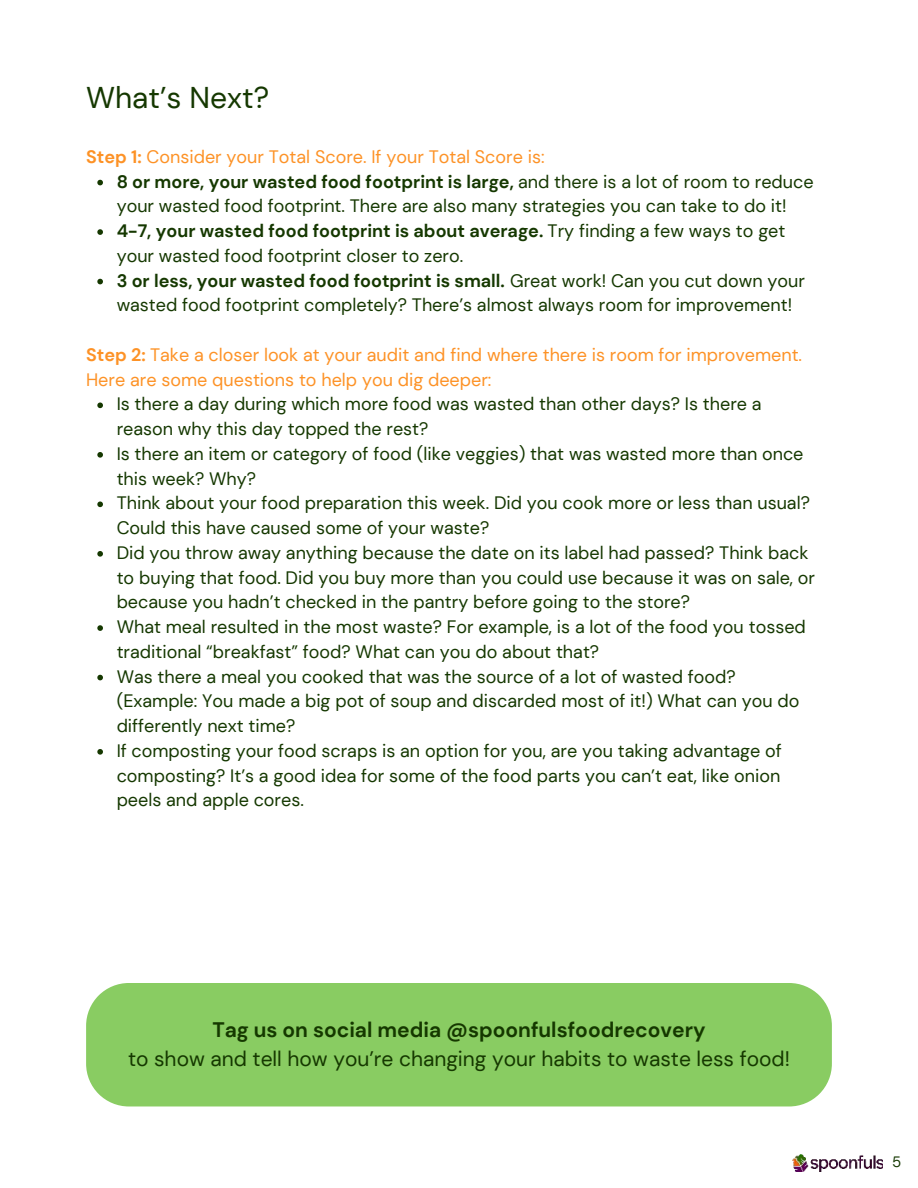
<style>
.page{position:relative;width:918px;height:1188px;background:#fff}
.page>*{position:absolute;margin:0;border:0;box-sizing:border-box;transform-origin:0 0}
.t1{font:30px "DM Sans";color:#153800}
.t2{font:21px "DM Sans";color:#153800}
.t3{font:700 21px "DM Sans";color:#153800}
.t4{font:18px/24.8px "DM Sans";color:#153800}
.t5{font:18px/24.8px "DM Sans";color:#fd9226}
.t6{font:15px "DM Sans";color:#153800}
.s1{font-weight:700;color:#fd9226}
.s2{color:#fd9226}
.s3{font-weight:700}
</style>
<div class="page">
<svg style="left:97px;top:180px;width:6px;height:5px"></svg>
<svg style="left:97px;top:229px;width:6px;height:6px"></svg>
<svg style="left:97px;top:279px;width:6px;height:5px"></svg>
<svg style="left:97px;top:403px;width:6px;height:5px"></svg>
<svg style="left:97px;top:452px;width:6px;height:6px"></svg>
<svg style="left:97px;top:502px;width:6px;height:5px"></svg>
<svg style="left:97px;top:551px;width:6px;height:6px"></svg>
<svg style="left:97px;top:625px;width:6px;height:6px"></svg>
<svg style="left:97px;top:675px;width:6px;height:5px"></svg>
<svg style="left:97px;top:749px;width:6px;height:6px"></svg>
<img style="left:793px;top:1155px;width:90px;height:16px">
<div style="left:86px;top:983px;width:746px;height:123px;background:#89cc62"></div>
<h1 class="t1" style="left:86px;top:79px;width:185px">What’s Next?</h1>
<p class="t4" style="left:117px;top:144px;width:699px;text-indent:-31px"><span class="s1">Step 1:</span> <span class="s2">Consider your Total Score. If your Total Score is:<br></span><span class="s3">8 or more, your wasted food footprint is large,</span> and there is a lot of room to reduce your wasted food footprint. There are also many strategies you can take to do it!<br><span class="s3">4-7, your wasted food footprint is about average.</span> Try finding a few ways to get your wasted food footprint closer to zero.<br><span class="s3">3 or less, your wasted food footprint is small.</span> Great work! Can you cut down your wasted food footprint completely? There’s almost always room for improvement!</p>
<p class="t5" style="left:86px;top:342px;width:718px"><span class="s3">Step 2:</span> Take a closer look at your audit and find where there is room for improvement.<br>Here are some questions to help you dig deeper:</p>
<p class="t4" style="left:117px;top:392px;width:700px">Is there a day during which more food was wasted than other days? Is there a reason why this day topped the rest?<br>Is there an item or category of food (like veggies) that was wasted more than once this week? Why?<br>Think about your food preparation this week. Did you cook more or less than usual?<br>Could this have caused some of your waste?<br>Did you throw away anything because the date on its label had passed? Think back to buying that food. Did you buy more than you could use because it was on sale, or because you hadn’t checked in the pantry before going to the store?<br>What meal resulted in the most waste? For example, is a lot of the food you tossed traditional “breakfast” food? What can you do about that?<br>Was there a meal you cooked that was the source of a lot of wasted food? (Example: You made a big pot of soup and discarded most of it!) What can you do differently next time?<br>If composting your food scraps is an option for you, are you taking advantage of composting? It’s a good idea for some of the food parts you can’t eat, like onion peels and apple cores.</p>
<p class="t3" style="left:212px;top:1016px;width:495px">Tag us on social media @spoonfulsfoodrecovery</p>
<p class="t2" style="left:128px;top:1046px;width:663px">to show and tell how you’re changing your habits to waste less food!</p>
<p class="t6" style="left:892px;top:1152px;width:11px">5</p>
</div>
